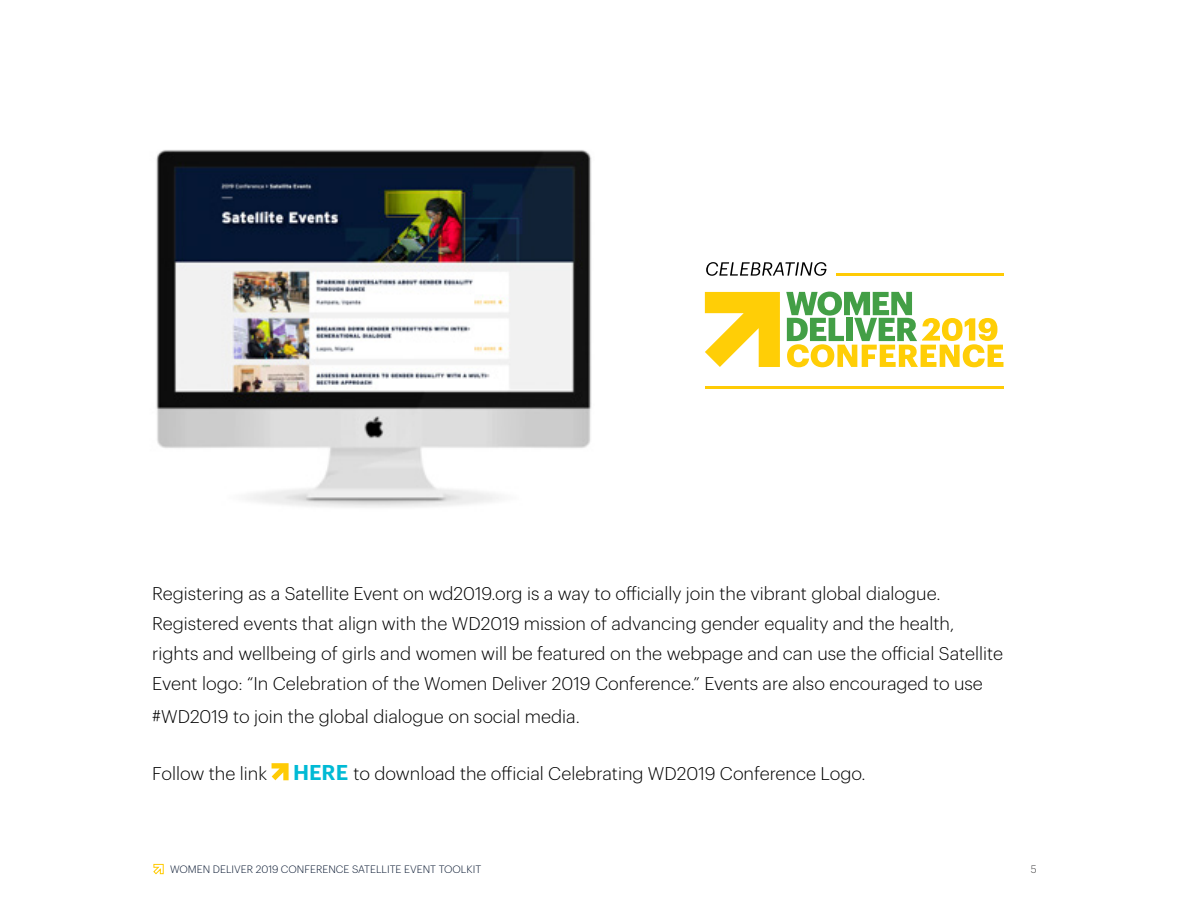
<style>
.page{position:relative;width:1188px;height:918px;background:#fff}
.page>*{position:absolute;margin:0;border:0;box-sizing:border-box;transform-origin:0 0}
.t1{font:300 18px/30px "Graphik";color:#000}
.t2{font:300 10.5px "Graphik";color:#091831}
.t3{font:300 10.5px "Graphik";color:#414042}
.s1{font-weight:600;font-size:21px;color:#00bad5}
</style>
<div class="page">
<svg style="left:153px;top:864px;width:11px;height:11px"></svg>
<svg style="left:272px;top:763px;width:17px;height:17px"></svg>
<img style="left:156px;top:150px;width:436px;height:358px">
<svg style="left:706px;top:262px;width:121px;height:14px"></svg>
<hr style="left:705px;top:387px;width:298px;height:2px;background:#ffcb05">
<hr style="left:836px;top:274px;width:167px;height:2px;background:#ffcb05">
<svg style="left:705px;top:292px;width:75px;height:75px"></svg>
<svg style="left:786px;top:292px;width:217px;height:75px"></svg>
<p class="t1" style="left:152px;top:577px;width:852px">Registering as a Satellite Event on wd2019.org is a way to officially join the vibrant global dialogue.<br>Registered events that align with the WD2019 mission of advancing gender equality and the health, rights and wellbeing of girls and women will be featured on the webpage and can use the official Satellite Event logo: “In Celebration of the Women Deliver 2019 Conference.” Events are also encouraged to use</p>
<p class="t1" style="left:152px;top:700px;width:429px">#WD2019 to join the global dialogue on social media.</p>
<p class="t1" style="left:152px;top:757px;width:715px">Follow the link <span class="s1">HERE</span> to download the official Celebrating WD2019 Conference Logo.</p>
<p class="t2" style="left:170px;top:861px;width:313px">WOMEN DELIVER 2019 CONFERENCE SATELLITE EVENT TOOLKIT</p>
<p class="t3" style="left:1031px;top:861px;width:7px">5</p>
</div>
